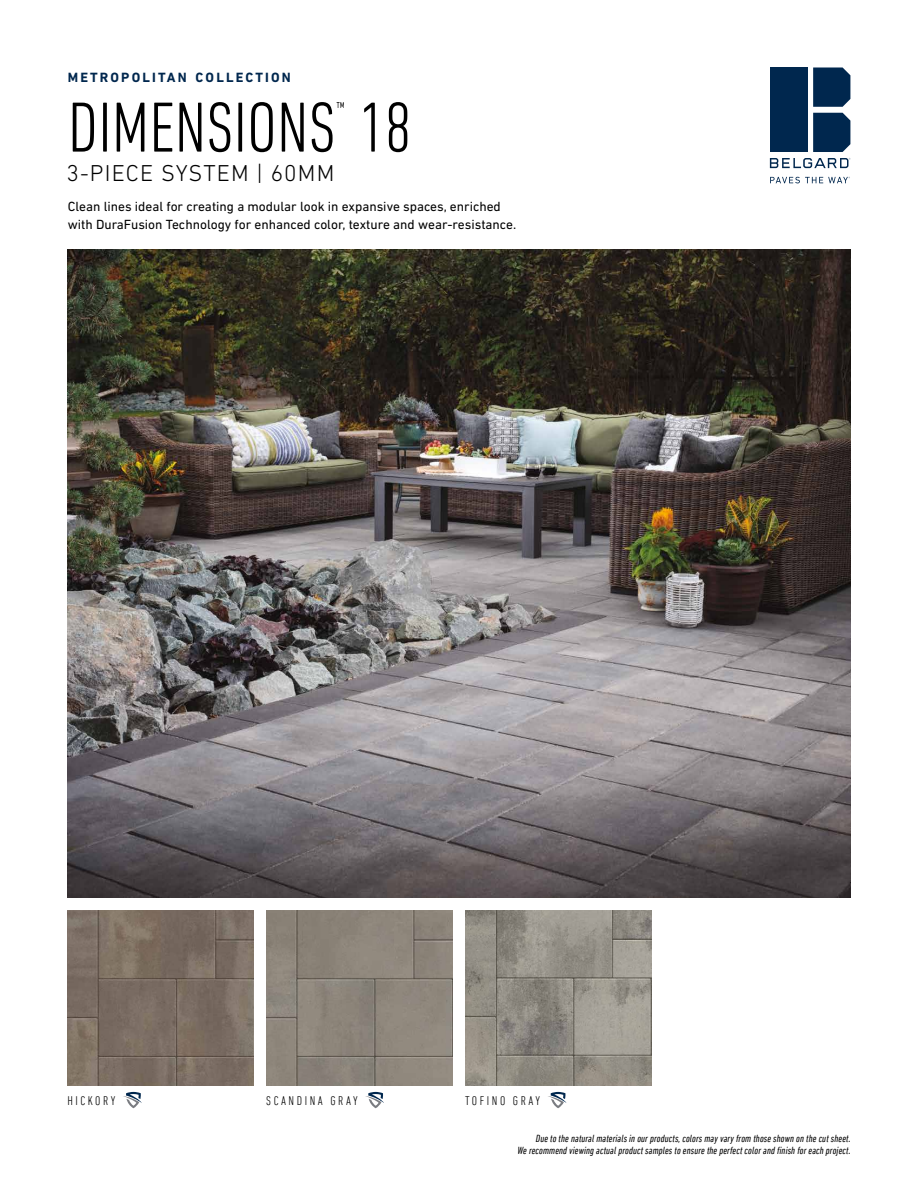
<style>
.page{position:relative;width:918px;height:1188px;background:#fff}
.page>*{position:absolute;margin:0;border:0;box-sizing:border-box;transform-origin:0 0}
.t1{font:300 condensed 72px "DIN Next LT Pro";color:#000}
.t2{font:300 23.4px "DIN Next LT Pro";letter-spacing:.05em;color:#000}
.t3{font:300 condensed 14.4px "DIN Next LT Pro";color:#000}
.t4{font:700 13.65px "DIN Next LT Pro";letter-spacing:.155em;color:#00274e}
.t5{font:13.5px/18px "DIN Next LT Pro";color:#000}
.t6{font:300 condensed 12.9px "DIN Next LT Pro";letter-spacing:.2em;color:#000}
.t7{font:italic condensed 10.5px/12px "DIN Next LT Pro";letter-spacing:.01em;color:#000;text-align:right}
</style>
<div class="page">
<img style="left:68px;top:250px;width:782px;height:647px">
<svg style="left:813px;top:68px;width:37px;height:39px"></svg>
<svg style="left:813px;top:113px;width:37px;height:39px"></svg>
<div style="left:770px;top:68px;width:37px;height:84px;background:#00274e"></div>
<svg style="left:770px;top:158px;width:80px;height:10px"></svg>
<svg style="left:770px;top:177px;width:80px;height:6px"></svg>
<svg style="left:123px;top:1092px;width:19px;height:16px"></svg>
<svg style="left:365px;top:1092px;width:19px;height:16px"></svg>
<svg style="left:548px;top:1092px;width:19px;height:16px"></svg>
<img style="left:465px;top:911px;width:186px;height:174px">
<img style="left:68px;top:911px;width:185px;height:174px">
<img style="left:266px;top:911px;width:186px;height:174px">
<h3 class="t4" style="left:68px;top:70px;width:224px">METROPOLITAN COLLECTION</h3>
<h1 class="t1" style="left:68px;top:86px;width:345px">DIMENSIONS 18</h1>
<h3 class="t3" style="left:336px;top:99px;width:11px">™</h3>
<h2 class="t2" style="left:66px;top:160px;width:270px">3-PIECE SYSTEM | 60MM</h2>
<p class="t5" style="left:68px;top:198px;width:450px">Clean lines ideal for creating a modular look in expansive spaces, enriched with DuraFusion Technology for enhanced color, texture and wear-resistance.</p>
<p class="t6" style="left:68px;top:1094px;width:49px">HICKORY</p>
<p class="t6" style="left:266px;top:1094px;width:93px">SCANDINA GRAY</p>
<p class="t6" style="left:465px;top:1094px;width:76px">TOFINO GRAY</p>
<p class="t7" style="left:518px;top:1132px;width:335px">Due to the natural materials in our products, colors may vary from those shown on the cut sheet.<br>We recommend viewing actual product samples to ensure the perfect color and finish for each project.</p>
</div>
